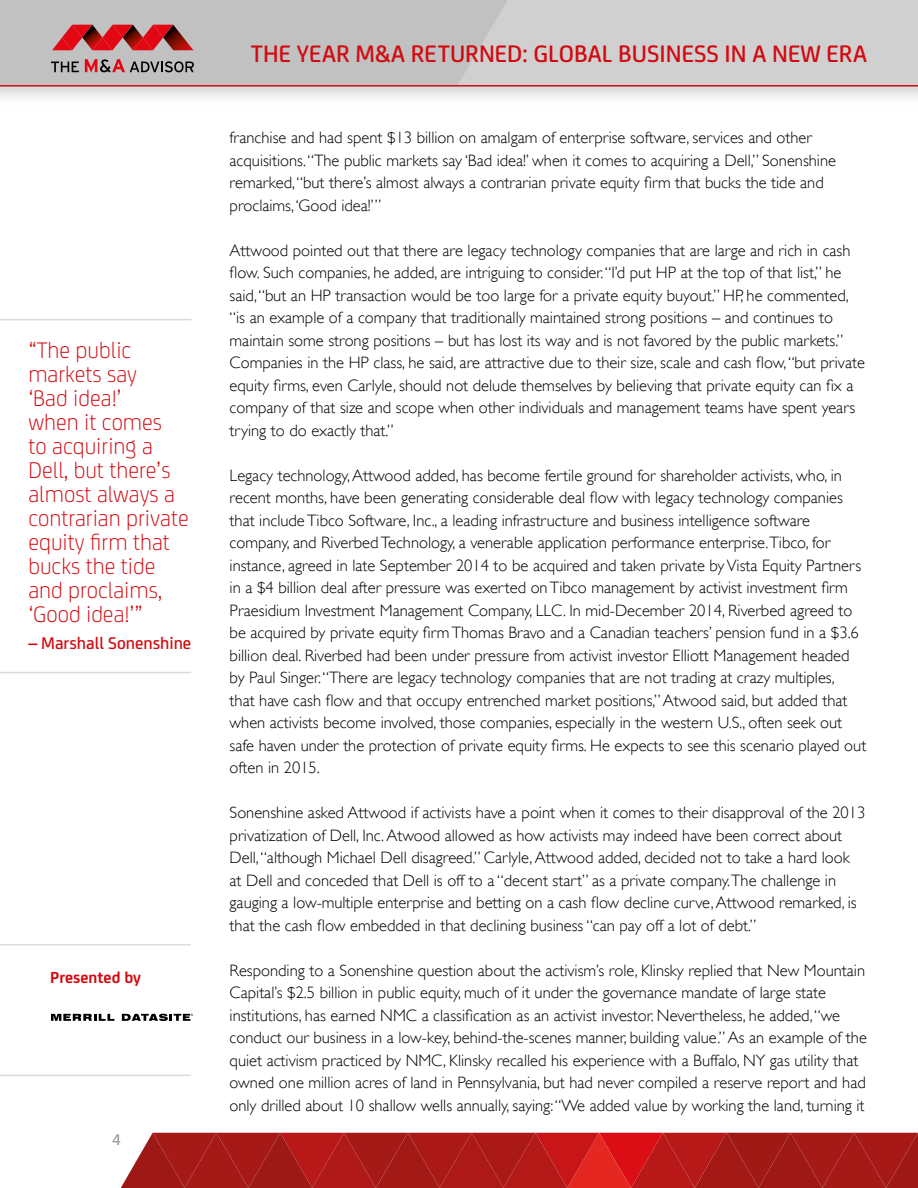
<style>
.page{position:relative;width:918px;height:1188px;background:#fff}
.page>*{position:absolute;margin:0;border:0;box-sizing:border-box;transform-origin:0 0}
.t1{font:500 25.5px "FS Joey";color:#d20a11}
.t2{font:300 24px/24px "FS Joey";color:#d20a11}
.t3{font:500 18px "FS Joey";color:#d20a11}
.t4{font:700 16.95px "FS Joey";color:#d20a11}
.t5{font:300 16.5px/22.5px "Gill Sans";color:#000}
.t6{font:500 16.5px "FS Joey";color:#9d9d9c}
</style>
<div class="page">
<div style="left:0;top:0;width:918px;height:85px;background:#d0d0d0"></div>
<hr style="left:0;top:85px;width:918px;height:2px;background:#d20a11">
<svg style="left:121px;top:1133px;width:797px;height:55px;background:#af1e1c"></svg>
<hr style="left:0;top:1075px;width:191px;height:1px;background:#dadada">
<hr style="left:0;top:944px;width:191px;height:2px;background:#dadada">
<svg style="left:0;top:0;width:507px;height:85px"></svg>
<svg style="left:51px;top:1014px;width:63px;height:7px"></svg>
<svg style="left:122px;top:1014px;width:71px;height:7px"></svg>
<hr style="left:0;top:319px;width:191px;height:1px;background:#dadada">
<hr style="left:0;top:672px;width:191px;height:1px;background:#dadada">
<h2 class="t2" style="left:28px;top:337px;width:162px">“The public markets say<br>‘Bad idea!’<br>when it comes<br>to acquiring a<br>Dell, but there’s almost always a contrarian private equity firm that bucks the tide and proclaims, ‘Good idea!’”</h2>
<p class="t3" style="left:28px;top:630px;width:164px">– Marshall Sonenshine</p>
<p class="t4" style="left:50px;top:965px;width:92px">Presented by</p>
<p class="t6" style="left:112px;top:1128px;width:10px">4</p>
<h1 class="t1" style="left:251px;top:35px;width:618px">THE YEAR M&amp;A RETURNED: GLOBAL BUSINESS IN A NEW ERA</h1>
<p class="t5" style="left:230px;top:126px;width:608px">franchise and had spent $13 billion on amalgam of enterprise software, services and other acquisitions. “The public markets say ‘Bad idea!’ when it comes to acquiring a Dell,” Sonenshine remarked, “but there’s almost always a contrarian private equity firm that bucks the tide and proclaims, ‘Good idea!’”</p>
<p class="t5" style="left:230px;top:239px;width:637px">Attwood pointed out that there are legacy technology companies that are large and rich in cash flow. Such companies, he added, are intriguing to consider. “I’d put HP at the top of that list,” he said, “but an HP transaction would be too large for a private equity buyout.” HP, he commented, “is an example of a company that traditionally maintained strong positions – and continues to maintain some strong positions – but has lost its way and is not favored by the public markets.” Companies in the HP class, he said, are attractive due to their size, scale and cash flow, “but private equity firms, even Carlyle, should not delude themselves by believing that private equity can fix a company of that size and scope when other individuals and management teams have spent years trying to do exactly that.”</p>
<p class="t5" style="left:230px;top:464px;width:638px">Legacy technology, Attwood added, has become fertile ground for shareholder activists, who, in recent months, have been generating considerable deal flow with legacy technology companies that include Tibco Software, Inc., a leading infrastructure and business intelligence software company, and Riverbed Technology, a venerable application performance enterprise.Tibco, for instance, agreed in late September 2014 to be acquired and taken private by Vista Equity Partners in a $4 billion deal after pressure was exerted on Tibco management by activist investment firm Praesidium Investment Management Company, LLC. In mid-December 2014, Riverbed agreed to be acquired by private equity firm Thomas Bravo and a Canadian teachers’ pension fund in a $3.6 billion deal. Riverbed had been under pressure from activist investor Elliott Management headed by Paul Singer. “There are legacy technology companies that are not trading at crazy multiples,<br>that have cash flow and that occupy entrenched market positions,” Atwood said, but added that when activists become involved, those companies, especially in the western U.S., often seek out safe haven under the protection of private equity firms. He expects to see this scenario played out often in 2015.</p>
<p class="t5" style="left:230px;top:802px;width:637px">Sonenshine asked Attwood if activists have a point when it comes to their disapproval of the 2013 privatization of Dell, Inc. Atwood allowed as how activists may indeed have been correct about Dell, “although Michael Dell disagreed.” Carlyle, Attwood added, decided not to take a hard look at Dell and conceded that Dell is off to a “decent start” as a private company.The challenge in gauging a low-multiple enterprise and betting on a cash flow decline curve, Attwood remarked, is that the cash flow embedded in that declining business “can pay off a lot of debt.”</p>
<p class="t5" style="left:230px;top:959px;width:639px">Responding to a Sonenshine question about the activism’s role, Klinsky replied that New Mountain Capital’s $2.5 billion in public equity, much of it under the governance mandate of large state institutions, has earned NMC a classification as an activist investor. Nevertheless, he added, “we conduct our business in a low-key, behind-the-scenes manner, building value.” As an example of the quiet activism practiced by NMC, Klinsky recalled his experience with a Buffalo, NY gas utility that owned one million acres of land in Pennsylvania, but had never compiled a reserve report and had only drilled about 10 shallow wells annually, saying: “We added value by working the land, turning it</p>
</div>
